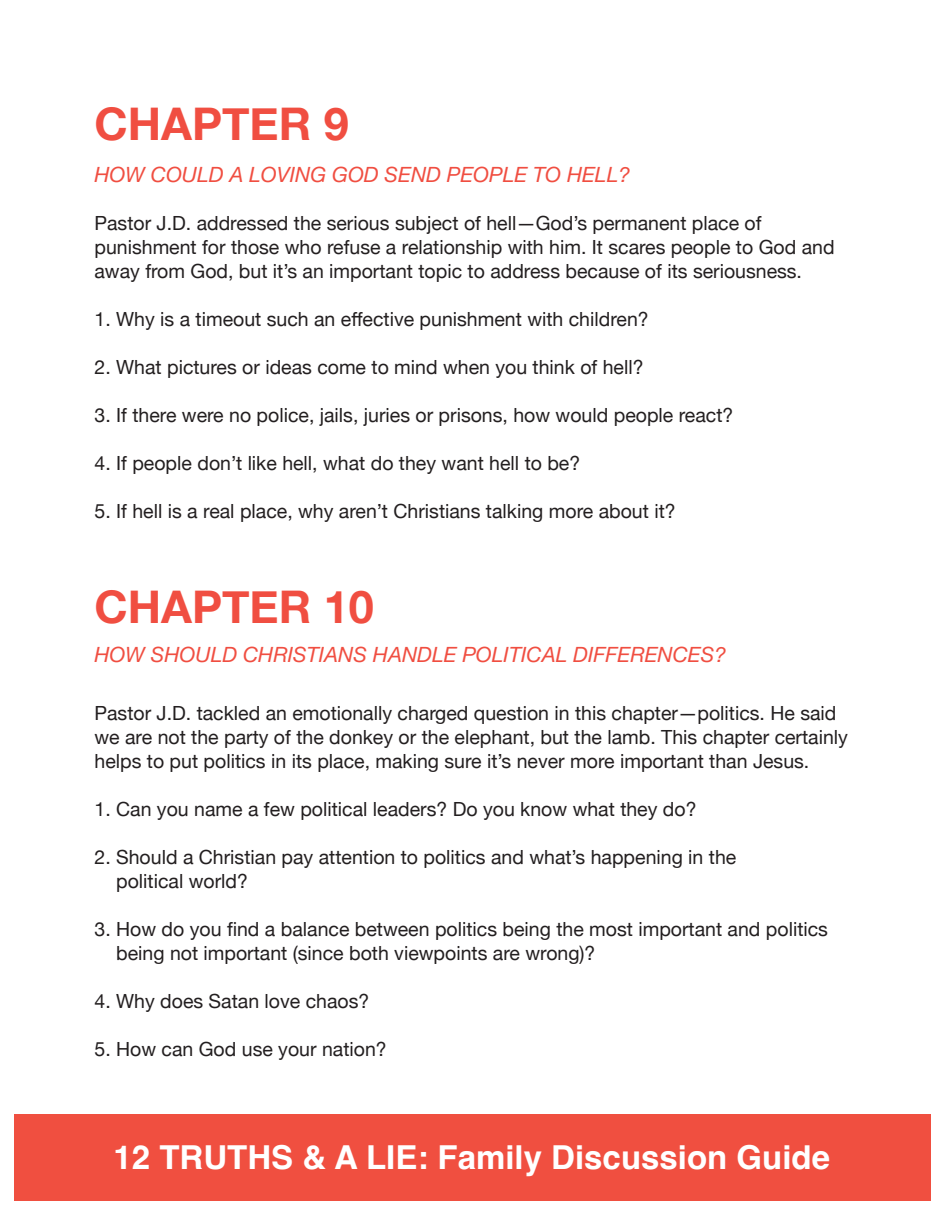
<style>
.page{position:relative;width:945px;height:1215px;background:#fff}
.page>*{position:absolute;margin:0;border:0;box-sizing:border-box;transform-origin:0 0}
.t1{font:700 45px "Helvetica Neue";color:#f04e41}
.t2{font:700 33px "Helvetica";color:#fff}
.t3{font:italic 21px "Helvetica Neue";color:#f04e41}
.t4{font:19.5px/24px "Helvetica Neue";color:#231f20}
</style>
<div class="page">
<div style="left:14px;top:1114px;width:917px;height:87px;background:#f04f40"></div>
<p class="t1" style="left:94px;top:88px;width:256px">CHAPTER 9</p>
<p class="t3" style="left:94px;top:159px;width:537px">HOW COULD A LOVING GOD SEND PEOPLE TO HELL?</p>
<p class="t4" style="left:94px;top:212px;width:742px">Pastor J.D. addressed the serious subject of hell—God’s permanent place of punishment for those who refuse a relationship with him. It scares people to God and away from God, but it’s an important topic to address because of its seriousness.</p>
<p class="t4" style="left:94px;top:308px;width:556px">1. Why is a timeout such an effective punishment with children?</p>
<p class="t4" style="left:94px;top:356px;width:551px">2. What pictures or ideas come to mind when you think of hell?</p>
<p class="t4" style="left:94px;top:404px;width:640px">3. If there were no police, jails, juries or prisons, how would people react?</p>
<p class="t4" style="left:94px;top:452px;width:487px">4. If people don’t like hell, what do they want hell to be?</p>
<p class="t4" style="left:94px;top:500px;width:583px">5. If hell is a real place, why aren’t Christians talking more about it?</p>
<p class="t1" style="left:94px;top:572px;width:281px">CHAPTER 10</p>
<p class="t3" style="left:94px;top:639px;width:633px">HOW SHOULD CHRISTIANS HANDLE POLITICAL DIFFERENCES?</p>
<p class="t4" style="left:94px;top:702px;width:755px">Pastor J.D. tackled an emotionally charged question in this chapter—politics. He said we are not the party of the donkey or the elephant, but the lamb. This chapter certainly helps to put politics in its place, making sure it’s never more important than Jesus.</p>
<p class="t4" style="left:94px;top:798px;width:604px">1. Can you name a few political leaders? Do you know what they do?</p>
<p class="t4" style="left:94px;top:846px;width:643px">2. Should a Christian pay attention to politics and what’s happening in the</p>
<p class="t4" style="left:116px;top:870px;width:133px">political world?</p>
<p class="t4" style="left:94px;top:918px;width:735px">3. How do you find a balance between politics being the most important and politics</p>
<p class="t4" style="left:116px;top:942px;width:481px">being not important (since both viewpoints are wrong)?</p>
<p class="t4" style="left:94px;top:990px;width:276px">4. Why does Satan love chaos?</p>
<p class="t4" style="left:94px;top:1038px;width:294px">5. How can God use your nation?</p>
<h2 class="t2" style="left:114px;top:1137px;width:718px">12 TRUTHS &amp; A LIE: Family Discussion Guide</h2>
</div>
